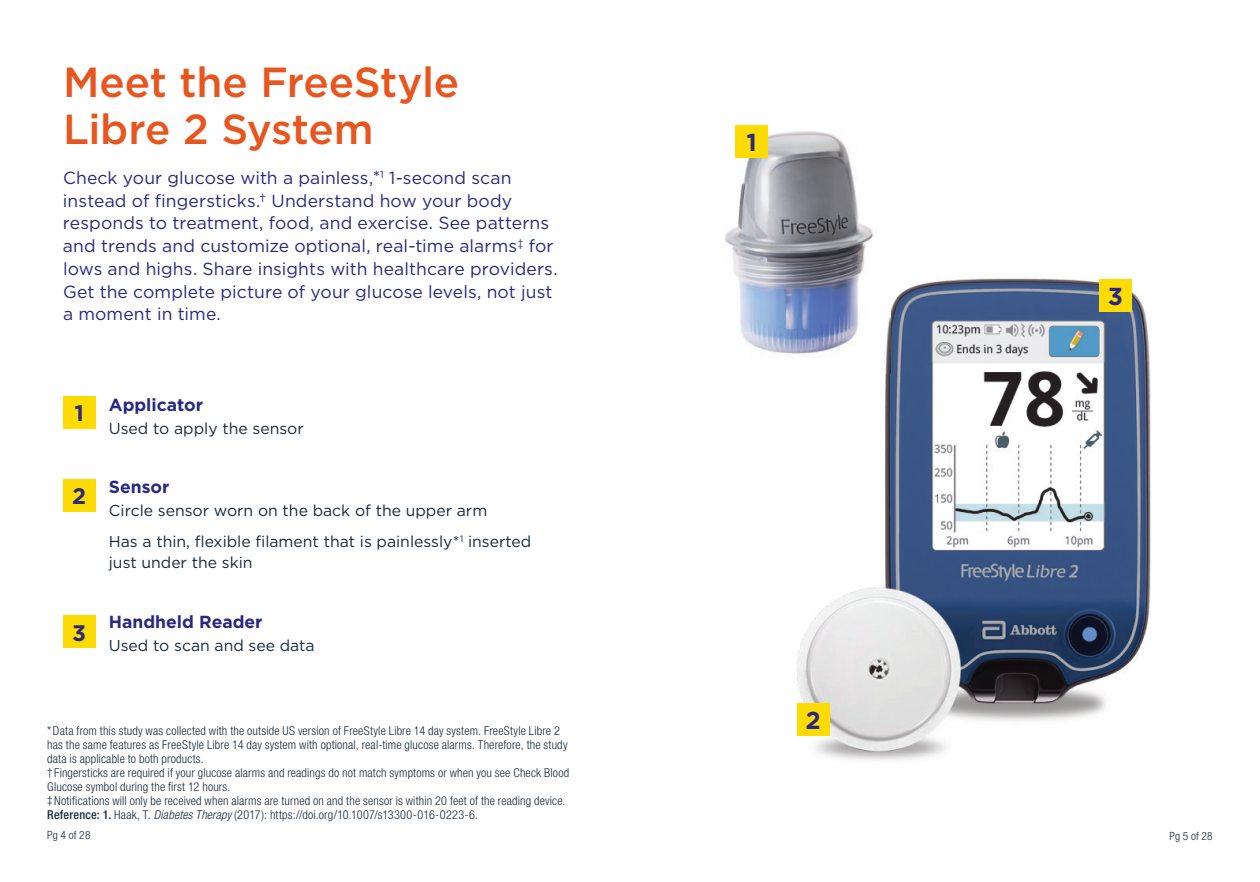
<style>
.page{position:relative;width:1260px;height:882px;background:#fff}
.page>*{position:absolute;margin:0;border:0;box-sizing:border-box;transform-origin:0 0}
.t1{font:500 42px/47.2px "Gotham";letter-spacing:-.01em;color:#e85620}
.t2{font:700 24.5px "Gotham";color:#292882}
.t3{font:700 22.4px "Gotham";color:#292882}
.t4{font:17.5px/22.8px "Gotham";letter-spacing:.005em;color:#292882}
.t5{font:700 17.5px "Gotham";color:#292882}
.t6{font:15.75px/31.5px "Gotham";color:#172938}
.t7{font:300 condensed 12.25px/14px "Helvetica Neue LT Std";letter-spacing:.015em;color:#172938}
.t8{font:300 condensed 11.38px "Helvetica Neue LT Std";letter-spacing:.015em;color:#172938}
.s1{font-size:11.38px}
.s2{font-weight:500}
.s3{font-style:italic}
</style>
<div class="page">
<img style="left:724px;top:131px;width:152px;height:222px">
<div style="left:735px;top:125px;width:33px;height:33px;background:#ffdc01"></div>
<img style="left:797px;top:278px;width:354px;height:483px">
<img style="left:786px;top:265px;width:104px;height:109px">
<div style="left:797px;top:703px;width:32px;height:32px;background:#ffdc01"></div>
<div style="left:1099px;top:279px;width:33px;height:32px;background:#ffdc01"></div>
<div style="left:63px;top:396px;width:32px;height:32px;background:#ffdc01"></div>
<div style="left:63px;top:479px;width:32px;height:32px;background:#ffdc01"></div>
<div style="left:63px;top:616px;width:32px;height:32px;background:#ffdc01"></div>
<h1 class="t1" style="left:63px;top:58px;width:398px">Meet the FreeStyle<br>Libre 2 System</h1>
<p class="t4" style="left:63px;top:166px;width:496px">Check your glucose with a painless,*<sup>1</sup> 1-second scan instead of fingersticks.† Understand how your body responds to treatment, food, and exercise. See patterns and trends and customize optional, real-time alarms<sup>‡</sup> for lows and highs. Share insights with healthcare providers.<br>Get the complete picture of your glucose levels, not just a moment in time.</p>
<h3 class="t3" style="left:74px;top:398px;width:11px">1</h3>
<h3 class="t3" style="left:72px;top:481px;width:15px">2</h3>
<h3 class="t3" style="left:72px;top:618px;width:15px">3</h3>
<h3 class="t5" style="left:109px;top:393px;width:96px">Applicator</h3>
<p class="t6" style="left:109px;top:412px;width:196px">Used to apply the sensor</p>
<h3 class="t5" style="left:109px;top:475px;width:62px">Sensor</h3>
<p class="t6" style="left:109px;top:494px;width:424px">Circle sensor worn on the back of the upper arm<br>Has a thin, flexible filament that is painlessly*<sup>1</sup> inserted</p>
<p class="t6" style="left:109px;top:547px;width:145px">just under the skin</p>
<h3 class="t5" style="left:109px;top:610px;width:155px">Handheld Reader</h3>
<p class="t6" style="left:109px;top:629px;width:207px">Used to scan and see data</p>
<p class="t7" style="left:47px;top:724px;width:524px">* Data from this study was collected with the outside US version of FreeStyle Libre 14 day system. FreeStyle Libre 2 has the same features as FreeStyle Libre 14 day system with optional, real-time glucose alarms. Therefore, the study data is applicable to both products.<br><span class="s1">†</span> Fingersticks are required if your glucose alarms and readings do not match symptoms or when you see Check Blood Glucose symbol during the first 12 hours.<br><span class="s1">‡</span>Notifications will only be received when alarms are turned on and the sensor is within 20 feet of the reading device.<br><span class="s2">Reference: 1.</span> Haak, T. <span class="s3">DiabetesTherapy</span>(2017): https://doi.org/10.1007/s13300-016-0223-6.</p>
<h2 class="t2" style="left:746px;top:126px;width:12px">1</h2>
<h2 class="t2" style="left:806px;top:704px;width:17px">2</h2>
<h2 class="t2" style="left:1108px;top:280px;width:17px">3</h2>
<p class="t8" style="left:47px;top:829px;width:45px">Pg 4 of 28</p>
<p class="t8" style="left:1170px;top:829px;width:45px">Pg 5 of 28</p>
</div>
